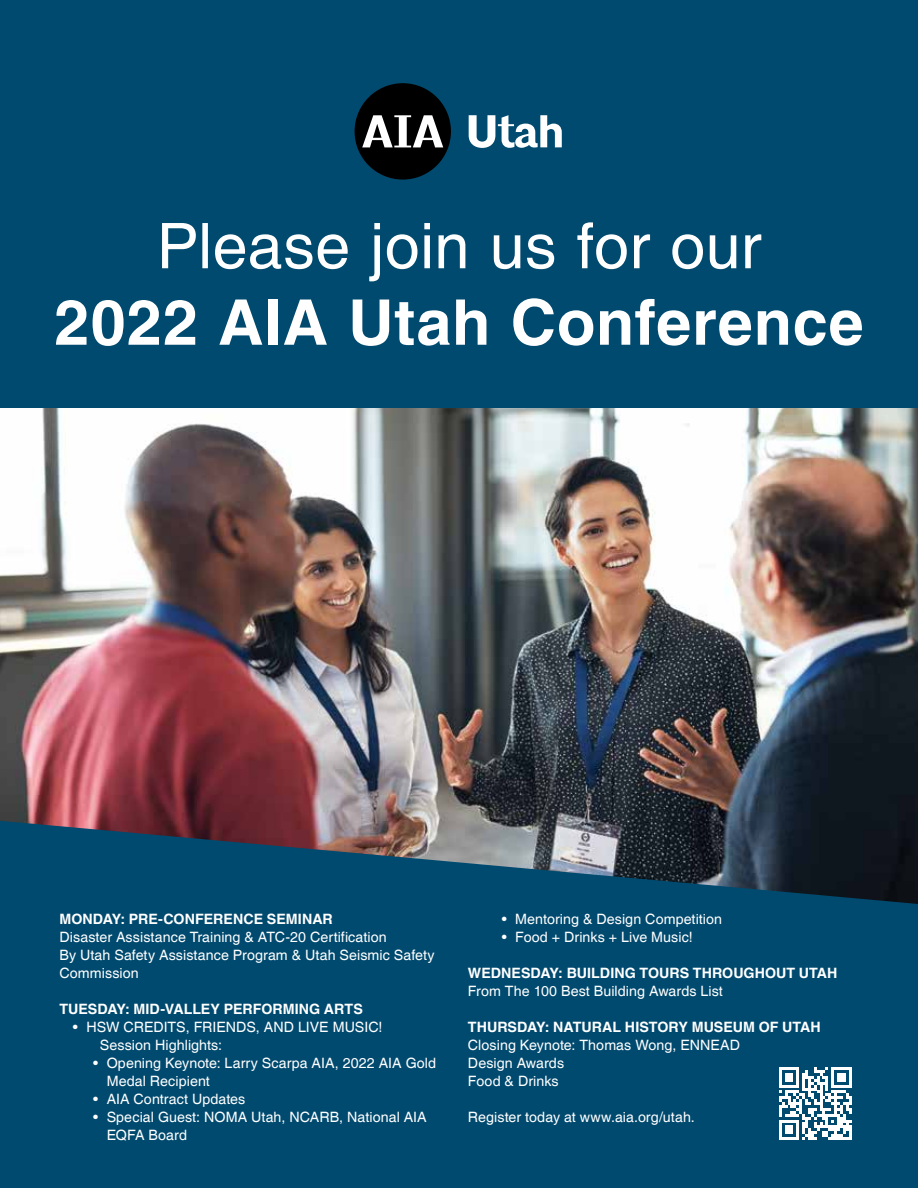
<style>
.page{position:relative;width:918px;height:1188px;background:#fff}
.page>*{position:absolute;margin:0;border:0;box-sizing:border-box;transform-origin:0 0}
.t1{font:700 63px "Helvetica";letter-spacing:.015em;color:#fff}
.t2{font:63px "Helvetica";letter-spacing:.005em;color:#fff}
.t3{font:14.25px/18px "Helvetica";letter-spacing:.005em;color:#fff}
.t4{font:700 14.25px "Helvetica";color:#fff}
</style>
<div class="page">
<img style="left:0;top:407px;width:918px;height:414px">
<svg style="left:0;top:821px;width:918px;height:367px;fill:#004a6f"></svg>
<div style="left:0;top:0;width:918px;height:407px;background:#004a6f"></div>
<div style="left:355px;top:83px;width:96px;height:97px;background:#000;border-radius:50%"></div>
<svg style="left:362px;top:115px;width:81px;height:32px"></svg>
<svg style="left:469px;top:115px;width:93px;height:33px"></svg>
<svg style="left:779px;top:1067px;width:73px;height:73px"></svg>
<h1 class="t2" style="left:157px;top:210px;width:606px">Please join us for our</h1>
<h1 class="t1" style="left:54px;top:284px;width:811px">2022 AIA Utah Conference</h1>
<p class="t4" style="left:59px;top:911px;width:275px">MONDAY: PRE-CONFERENCE SEMINAR</p>
<p class="t3" style="left:59px;top:929px;width:377px">Disaster Assistance Training &amp; ATC-20 Certification<br>By Utah Safety Assistance Program &amp; Utah Seismic Safety<br>Commission</p>
<p class="t4" style="left:59px;top:1001px;width:305px">TUESDAY: MID-VALLEY PERFORMING ARTS</p>
<p class="t3" style="left:100px;top:1019px;width:284px;text-indent:-27px">• HSW CREDITS, FRIENDS, AND LIVE MUSIC!<br>Session Highlights:</p>
<p class="t3" style="left:107px;top:1055px;width:331px;text-indent:-13px">• Opening Keynote: Larry Scarpa AIA, 2022 AIA Gold<br>Medal Recipient</p>
<p class="t3" style="left:93px;top:1091px;width:154px">• AIA Contract Updates</p>
<p class="t3" style="left:107px;top:1109px;width:322px;text-indent:-13px">• Special Guest: NOMA Utah, NCARB, National AIA<br>EQFA Board</p>
<p class="t3" style="left:502px;top:911px;width:222px">• Mentoring &amp; Design Competition</p>
<p class="t3" style="left:502px;top:929px;width:193px">• Food + Drinks + Live Music!</p>
<p class="t4" style="left:468px;top:964px;width:371px">WEDNESDAY: BUILDING TOURS THROUGHOUT UTAH</p>
<p class="t3" style="left:468px;top:983px;width:256px">From The 100 Best Building Awards List</p>
<p class="t4" style="left:468px;top:1018px;width:354px">THURSDAY: NATURAL HISTORY MUSEUM OF UTAH</p>
<p class="t3" style="left:468px;top:1037px;width:274px">Closing Keynote: Thomas Wong, ENNEAD<br>Design Awards<br>Food &amp; Drinks</p>
<p class="t3" style="left:468px;top:1109px;width:228px">Register today at www.aia.org/utah.</p>
</div>
